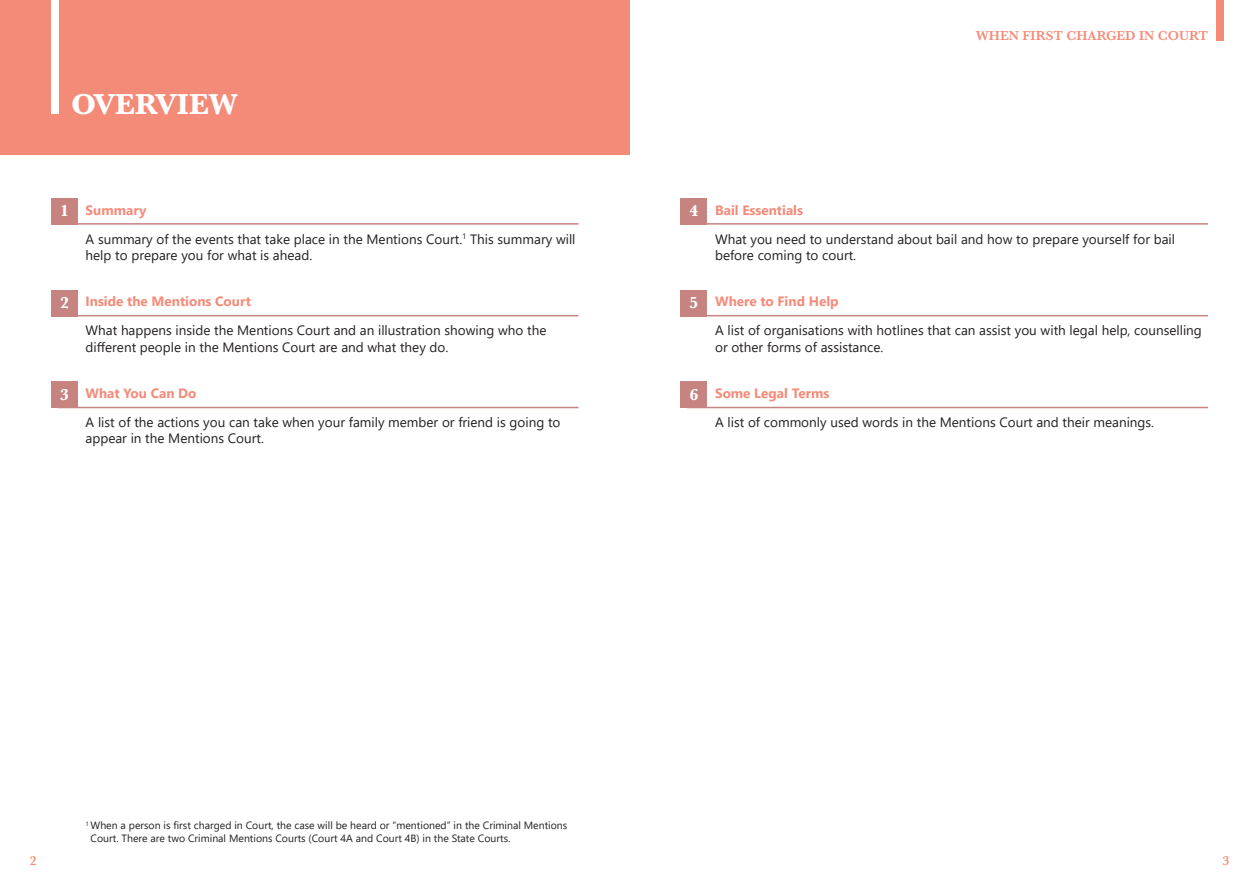
<style>
.page{position:relative;width:1259px;height:893px;background:#fff}
.page>*{position:absolute;margin:0;border:0;box-sizing:border-box;transform-origin:0 0}
.Section_Header{font:700 30px "Baskerville";color:#fff}
.Sub_Title{font:700 16.5px "Baskerville";color:#fff}
.Body{font:13.5px/16.2px "Segoe UI";color:#231f20}
.Body-2{font:700 13.5px "Segoe UI";color:#f48b79}
.t1{font:600 13.5px "Baskerville";color:#f48b79}
.Footnote{font:10.5px/12.6px "Segoe UI";color:#231f20}
</style>
<div class="page">
<div style="left:1216px;top:0;width:7px;height:40px;background:#f48b79"></div>
<div style="left:0;top:0;width:629px;height:155px;background:#f48b79"></div>
<div style="left:51px;top:0;width:7px;height:114px;background:#fff"></div>
<div style="left:680px;top:198px;width:27px;height:27px;background:#c6837f"></div>
<hr style="left:687px;top:223px;width:521px;height:2px;background:#c6837f">
<div style="left:680px;top:290px;width:27px;height:26px;background:#c6837f"></div>
<hr style="left:687px;top:315px;width:521px;height:1px;background:#c6837f">
<div style="left:680px;top:381px;width:27px;height:27px;background:#c6837f"></div>
<hr style="left:687px;top:407px;width:521px;height:1px;background:#c6837f">
<div style="left:51px;top:198px;width:27px;height:27px;background:#c6837f"></div>
<hr style="left:58px;top:223px;width:520px;height:2px;background:#c6837f">
<div style="left:51px;top:290px;width:27px;height:26px;background:#c6837f"></div>
<hr style="left:58px;top:315px;width:520px;height:1px;background:#c6837f">
<div style="left:51px;top:381px;width:27px;height:27px;background:#c6837f"></div>
<hr style="left:58px;top:407px;width:520px;height:1px;background:#c6837f">
<p class="t1" style="left:975px;top:27px;width:234px">WHEN FIRST CHARGED IN COURT</p>
<p class="Section_Header" style="left:71px;top:83px;width:168px">OVERVIEW</p>
<p class="Sub_Title" style="left:60px;top:200px;width:10px">1</p>
<p class="Body-2" style="left:86px;top:197px;width:62px">Summary</p>
<p class="Body" style="left:86px;top:229px;width:491px">A summary of the events that take place in the Mentions Court.<sup>1</sup> This summary will help to prepare you for what is ahead.</p>
<p class="Sub_Title" style="left:689px;top:200px;width:10px">4</p>
<p class="Body-2" style="left:715px;top:197px;width:89px">Bail Essentials</p>
<p class="Body" style="left:715px;top:229px;width:461px">What you need to understand about bail and how to prepare yourself for bail before coming to court.</p>
<p class="Sub_Title" style="left:60px;top:291px;width:10px">2</p>
<p class="Body-2" style="left:86px;top:289px;width:167px">Inside the Mentions Court</p>
<p class="Body" style="left:86px;top:321px;width:462px">What happens inside the Mentions Court and an illustration showing who the different people in the Mentions Court are and what they do.</p>
<p class="Sub_Title" style="left:689px;top:291px;width:10px">5</p>
<p class="Body-2" style="left:715px;top:289px;width:125px">Where to Find Help</p>
<p class="Body" style="left:715px;top:321px;width:488px">A list of organisations with hotlines that can assist you with legal help, counselling or other forms of assistance.</p>
<p class="Sub_Title" style="left:60px;top:383px;width:10px">3</p>
<p class="Body-2" style="left:86px;top:381px;width:112px">What You Can Do</p>
<p class="Body" style="left:86px;top:413px;width:476px">A list of the actions you can take when your family member or friend is going to appear in the Mentions Court.</p>
<p class="Sub_Title" style="left:689px;top:383px;width:10px">6</p>
<p class="Body-2" style="left:715px;top:381px;width:116px">Some Legal Terms</p>
<p class="Body" style="left:715px;top:413px;width:440px">A list of commonly used words in the Mentions Court and their meanings.</p>
<p class="Footnote" style="left:91px;top:818px;width:478px;text-indent:-5px"><sup>1</sup> When a person is first charged in Court, the case will be heard or “mentioned” in the Criminal Mentions<br>Court. There are two Criminal Mentions Courts (Court 4A and Court 4B) in the State Courts.</p>
<p class="t1" style="left:30px;top:851px;width:8px">2</p>
<p class="t1" style="left:1222px;top:851px;width:8px">3</p>
</div>
